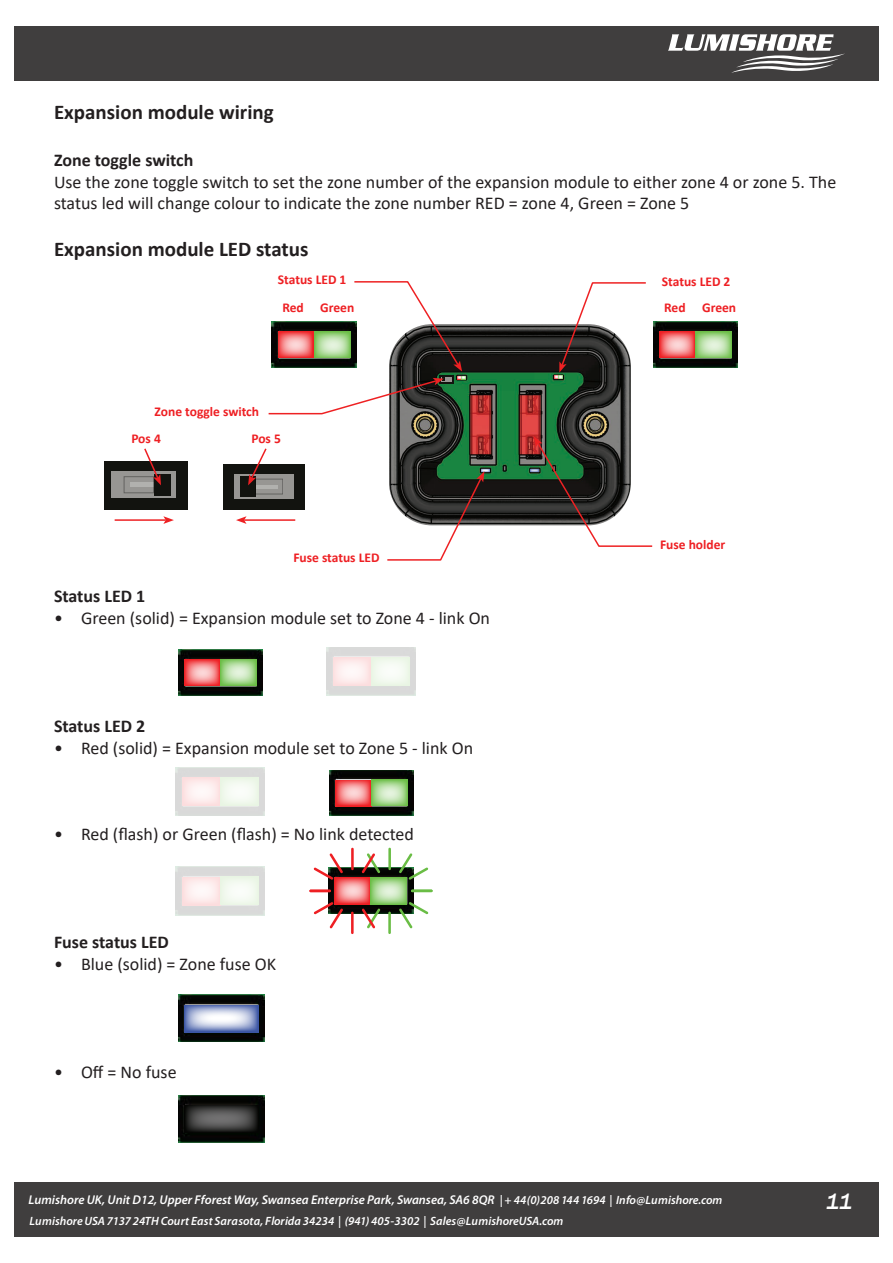
<style>
.page{position:relative;width:893px;height:1263px;background:#fff}
.page>*{position:absolute;margin:0;border:0;box-sizing:border-box;transform-origin:0 0}
.t1{font:italic 500 22.5px "Franklin Gothic";color:#fff}
.t2{font:700 21px "Calibri";color:#231f20}
.t3{font:18px/21.6px "Calibri";color:#231f20}
.t4{font:700 18px "Calibri";color:#231f20}
.t5{font:700 13.5px/27px "Calibri";color:#ee1f23}
.t6{font:italic 600 12.75px "Myriad Pro";color:#fff}
.t7{font:italic 600 12px "Myriad Pro";color:#fff}
.s1{font-size:12px}
</style>
<div class="page">
<div style="left:14px;top:1183px;width:864px;height:54px;background:#403e3e"></div>
<div style="left:14px;top:26px;width:864px;height:54px;background:#403e3e"></div>
<svg style="left:668px;top:34px;width:177px;height:39px"></svg>
<img style="left:389px;top:324px;width:242px;height:201px">
<svg style="left:554px;top:282px;width:92px;height:97px"></svg>
<svg style="left:268px;top:281px;width:198px;height:134px"></svg>
<svg style="left:387px;top:469px;width:103px;height:92px"></svg>
<svg style="left:530px;top:436px;width:123px;height:111px"></svg>
<div style="left:104px;top:461px;width:84px;height:48px;background:#12130f"></div>
<div style="left:112px;top:471px;width:64px;height:27px;background:#979693"></div>
<div style="left:130px;top:482px;width:34px;height:5px;background:#b1b1ae"></div>
<div style="left:154px;top:474px;width:17px;height:22px;background:#12130f"></div>
<svg style="left:143px;top:448px;width:18px;height:37px"></svg>
<div style="left:224px;top:464px;width:81px;height:45px;background:#12130f"></div>
<div style="left:235px;top:474px;width:59px;height:25px;background:#979693"></div>
<hr style="left:246px;top:485px;width:31px;height:4px;background:#b1b1ae">
<div style="left:240px;top:476px;width:15px;height:21px;background:#12130f"></div>
<svg style="left:248px;top:448px;width:20px;height:37px"></svg>
<img style="left:178px;top:649px;width:84px;height:46px">
<svg style="left:184px;top:659px;width:36px;height:27px"></svg>
<svg style="left:220px;top:659px;width:36px;height:27px"></svg>
<img style="left:327px;top:647px;width:89px;height:48px">
<div style="left:333px;top:657px;width:38px;height:28px;background:linear-gradient(to right,#fdeeee,#fdeaea)"></div>
<div style="left:371px;top:657px;width:38px;height:28px;background:#f2f9f0"></div>
<img style="left:176px;top:767px;width:89px;height:49px">
<div style="left:182px;top:778px;width:38px;height:28px;background:linear-gradient(to right,#fdebec,#fdecec)"></div>
<div style="left:220px;top:777px;width:38px;height:29px;background:#f2f9ef"></div>
<img style="left:329px;top:770px;width:84px;height:46px">
<svg style="left:335px;top:780px;width:36px;height:26px"></svg>
<svg style="left:371px;top:779px;width:36px;height:27px"></svg>
<img style="left:176px;top:867px;width:89px;height:48px">
<div style="left:182px;top:877px;width:38px;height:28px;background:linear-gradient(to right,#fdebec,#fdecec)"></div>
<div style="left:220px;top:877px;width:38px;height:28px;background:#f2f9f0"></div>
<img style="left:328px;top:868px;width:85px;height:46px">
<svg style="left:334px;top:877px;width:37px;height:27px"></svg>
<svg style="left:371px;top:877px;width:36px;height:27px"></svg>
<svg style="left:399px;top:853px;width:29px;height:27px"></svg>
<hr style="left:388px;top:848px;width:3px;height:22px;background:#6abd45">
<hr style="left:411px;top:889px;width:22px;height:3px;background:#6abd45">
<svg style="left:399px;top:902px;width:29px;height:26px"></svg>
<hr style="left:388px;top:912px;width:3px;height:22px;background:#6abd45">
<svg style="left:314px;top:853px;width:29px;height:27px"></svg>
<svg style="left:362px;top:853px;width:18px;height:20px"></svg>
<hr style="left:351px;top:848px;width:3px;height:22px;background:#ee1f23">
<svg style="left:362px;top:908px;width:18px;height:20px"></svg>
<hr style="left:309px;top:889px;width:22px;height:3px;background:#ee1f23">
<svg style="left:314px;top:902px;width:29px;height:26px"></svg>
<hr style="left:351px;top:912px;width:3px;height:22px;background:#ee1f23">
<img style="left:178px;top:995px;width:87px;height:47px">
<svg style="left:184px;top:1005px;width:75px;height:27px;background:#a2aed3"></svg>
<img style="left:178px;top:1095px;width:87px;height:47px">
<svg style="left:184px;top:1105px;width:75px;height:27px;background:#3f3f3f"></svg>
<img style="left:654px;top:322px;width:84px;height:45px">
<svg style="left:660px;top:331px;width:36px;height:27px"></svg>
<svg style="left:696px;top:331px;width:36px;height:27px"></svg>
<img style="left:272px;top:322px;width:84px;height:45px">
<svg style="left:278px;top:331px;width:36px;height:27px"></svg>
<svg style="left:314px;top:331px;width:36px;height:27px"></svg>
<hr style="left:115px;top:519px;width:51px;height:2px;background:#ee2123">
<svg style="left:163px;top:516px;width:11px;height:8px"></svg>
<hr style="left:244px;top:519px;width:51px;height:2px;background:#ee2123">
<svg style="left:236px;top:516px;width:11px;height:8px"></svg>
<p class="t2" style="left:54px;top:97px;width:221px">Expansion module wiring</p>
<p class="t4" style="left:54px;top:147px;width:141px">Zone toggle switch</p>
<p class="t3" style="left:54px;top:170px;width:784px">Use the zone toggle switch to set the zone number of the expansion module to either zone 4 or zone 5. The status led will change colour to indicate the zone number RED = zone 4, Green = Zone 5</p>
<p class="t2" style="left:54px;top:234px;width:256px">Expansion module LED status</p>
<p class="t5" style="left:278px;top:266px;width:70px">Status LED 1</p>
<p class="t5" style="left:662px;top:268px;width:70px">Status LED 2</p>
<p class="t5" style="left:282px;top:294px;width:73px">Red Green</p>
<p class="t5" style="left:664px;top:294px;width:73px">Red Green</p>
<p class="t5" style="left:131px;top:398px;width:129px;text-indent:23px">Zone toggle switch<br>Pos 4</p>
<p class="t5" style="left:251px;top:425px;width:31px">Pos 5</p>
<p class="t5" style="left:293px;top:544px;width:88px">Fuse status LED</p>
<p class="t4" style="left:54px;top:584px;width:93px">Status LED 1</p>
<p class="t3" style="left:54px;top:607px;width:437px">• Green (solid) = Expansion module set to Zone 4 - link On</p>
<p class="t4" style="left:54px;top:713px;width:93px">Status LED 2</p>
<p class="t3" style="left:54px;top:736px;width:421px">• Red (solid) = Expansion module set to Zone 5 - link On</p>
<p class="t3" style="left:54px;top:823px;width:362px">• Red (flash) or Green (flash) = No link detected</p>
<p class="t4" style="left:54px;top:929px;width:116px">Fuse status LED</p>
<p class="t3" style="left:54px;top:952px;width:224px">• Blue (solid) = Zone fuse OK</p>
<p class="t3" style="left:54px;top:1060px;width:124px">• Off = No fuse</p>
<p class="t5" style="left:660px;top:531px;width:67px">Fuse holder</p>
<p class="t6" style="left:29px;top:1191px;width:695px">Lumishore UK, Unit D12, Upper Fforest Way, Swansea Enterprise Park, Swansea, SA6 8QR <span class="s1">| + 44(0)208 144 1694 | Info@Lumishore.com</span></p>
<p class="t7" style="left:30px;top:1213px;width:535px">LumishoreUSA 7137 24THCourt East Sarasota, Florida 34234 | (941) 405-3302 | Sales@LumishoreUSA.com</p>
<p class="t1" style="left:826px;top:1188px;width:28px">11</p>
</div>
